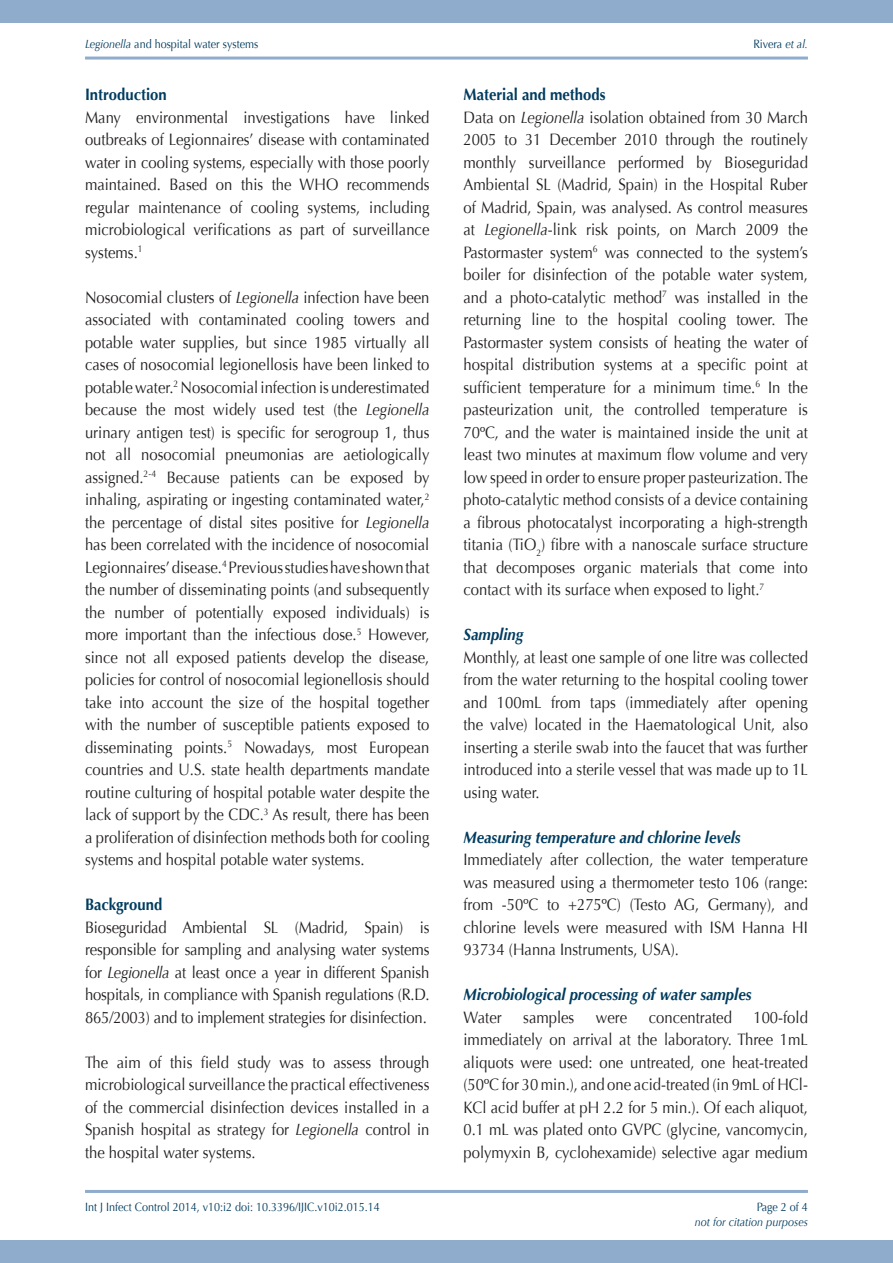
<style>
.page{position:relative;width:893px;height:1263px;background:#fff}
.page>*{position:absolute;margin:0;border:0;box-sizing:border-box;transform-origin:0 0}
.t1{font:16.5px/22.5px "Optima";color:#231f20;text-align:justify;scale:.9 1}
.t2{font:italic 700 16.5px "Optima";color:#003c5f;scale:.9 1}
.t3{font:700 16.5px "Optima";color:#003c5f;scale:.9 1}
.t4{font:12px "Optima";color:#003c5f;scale:.9 1}
.t5{font:italic 12px "Optima";color:#003c5f;scale:.9 1}
.s1{font-style:italic}
.s2{font-weight:700;color:#003c5f}
</style>
<div class="page">
<div style="left:0;top:0;width:893px;height:23px;background:#8faccc"></div>
<div style="left:0;top:1240px;width:893px;height:23px;background:#8faccc"></div>
<hr style="left:85px;top:1190px;width:723px;height:3px;background:#8faccc">
<hr style="left:85px;top:57px;width:723px;height:3px;background:#8faccc">
<p class="t4" style="left:85px;top:37px;width:194px"><span class="s1">Legionella</span> and hospital water systems</p>
<p class="t4" style="left:753px;top:37px;width:62px">Rivera <span class="s1">et al.</span></p>
<p class="t3" style="left:85px;top:85px;width:92px">Introduction</p>
<p class="t1" style="left:85px;top:106px;width:384px">Many environmental investigations have linked outbreaks of Legionnaires’ disease with contaminated water in cooling systems, especially with those poorly maintained. Based on this the WHO recommends regular maintenance of cooling systems, including microbiological verifications as part of surveillance systems.<sup>1</sup></p>
<p class="t1" style="left:85px;top:286px;width:384px">Nosocomial clusters of <span class="s1">Legionella</span> infection have been associated with contaminated cooling towers and potable water supplies, but since 1985 virtually all cases of nosocomial legionellosis have been linked to potable water.<sup>2</sup> Nosocomial infection is underestimated because the most widely used test (the <span class="s1">Legionella </span>urinary antigen test) is specific for serogroup 1, thus not all nosocomial pneumonias are aetiologically assigned.<sup>2-4</sup> Because patients can be exposed by inhaling, aspirating or ingesting contaminated water,<sup>2 </sup>the percentage of distal sites positive for <span class="s1">Legionella </span>has been correlated with the incidence of nosocomial Legionnaires’ disease.<sup>4</sup> Previous studies have shown that the number of disseminating points (and subsequently the number of potentially exposed individuals) is more important than the infectious dose.<sup>5</sup> However, since not all exposed patients develop the disease, policies for control of nosocomial legionellosis should take into account the size of the hospital together with the number of susceptible patients exposed to disseminating points.<sup>5</sup> Nowadays, most European countries and U.S. state health departments mandate routine culturing of hospital potable water despite the lack of support by the CDC.<sup>3</sup> As result, there has been a proliferation of disinfection methods both for cooling systems and hospital potable water systems.</p>
<p class="t3" style="left:85px;top:895px;width:87px">Background</p>
<p class="t1" style="left:85px;top:916px;width:384px">Bioseguridad Ambiental SL (Madrid, Spain) is responsible for sampling and analysing water systems for <span class="s1">Legionella</span> at least once a year in different Spanish hospitals, in compliance with Spanish regulations (R.D.<br>865/2003) and to implement strategies for disinfection.</p>
<p class="t1" style="left:85px;top:1051px;width:384px">The aim of this field study was to assess through microbiological surveillance the practical effectiveness of the commercial disinfection devices installed in a Spanish hospital as strategy for <span class="s1">Legionella</span> control in the hospital water systems.</p>
<p class="t1" style="left:463px;top:84px;width:384px;text-align:left"><span class="s2">Material and methods<br></span>Data on <span class="s1">Legionella</span> isolation obtained from 30 March 2005 to 31 December 2010 through the routinely monthly surveillance performed by Bioseguridad Ambiental SL (Madrid, Spain) in the Hospital Ruber of Madrid, Spain, was analysed. As control measures at <span class="s1">Legionella</span>-link risk points, on March 2009 the Pastormaster system<sup>6</sup> was connected to the system’s boiler for disinfection of the potable water system, and a photo-catalytic method<sup>7</sup> was installed in the returning line to the hospital cooling tower. The Pastormaster system consists of heating the water of hospital distribution systems at a specific point at sufficient temperature for a minimum time.<sup>6</sup> In the pasteurization unit, the controlled temperature is 70ºC, and the water is maintained inside the unit at least two minutes at maximum flow volume and very low speed in order to ensure proper pasteurization. The photo-catalytic method consists of a device containing a fibrous photocatalyst incorporating a high-strength titania (TiO<sub>2</sub>) fibre with a nanoscale surface structure that decomposes organic materials that come into contact with its surface when exposed to light.<sup>7</sup></p>
<p class="t2" style="left:463px;top:625px;width:68px">Sampling</p>
<p class="t1" style="left:463px;top:646px;width:384px;text-align:left">Monthly, at least one sample of one litre was collected from the water returning to the hospital cooling tower and 100mL from taps (immediately after opening the valve) located in the Haematological Unit, also inserting a sterile swab into the faucet that was further introduced into a sterile vessel that was made up to 1L using water.</p>
<p class="t2" style="left:463px;top:827px;width:310px">Measuring temperature and chlorine levels</p>
<p class="t1" style="left:463px;top:849px;width:384px">Immediately after collection, the water temperature was measured using a thermometer testo 106 (range: from -50ºC to +275ºC) (Testo AG, Germany), and chlorine levels were measured with ISM Hanna HI 93734 (Hanna Instruments, USA).</p>
<p class="t2" style="left:463px;top:985px;width:322px">Microbiological processing of water samples</p>
<p class="t1" style="left:463px;top:1006px;width:44px">Water</p>
<p class="t1" style="left:523px;top:1006px;width:58px">samples</p>
<p class="t1" style="left:596px;top:1006px;width:36px">were</p>
<p class="t1" style="left:649px;top:1006px;width:94px">concentrated</p>
<p class="t1" style="left:463px;top:1006px;width:384px;text-indent:290px">100-fold immediately on arrival at the laboratory. Three 1mL aliquots were used: one untreated, one heat-treated (50ºC for 30 min.), and one acid-treated (in 9mL of HCl-KCl acid buffer at pH 2.2 for 5 min.). Of each aliquot, 0.1 mL was plated onto GVPC (glycine, vancomycin, polymyxin B, cyclohexamide) selective agar medium</p>
<p class="t4" style="left:85px;top:1200px;width:329px">Int J Infect Control 2014, v10:i2 doi: 10.3396/IJIC.v10i2.015.14</p>
<p class="t4" style="left:757px;top:1200px;width:58px">Page 2 of 4</p>
<p class="t5" style="left:695px;top:1215px;width:127px">not for citation purposes</p>
</div>
